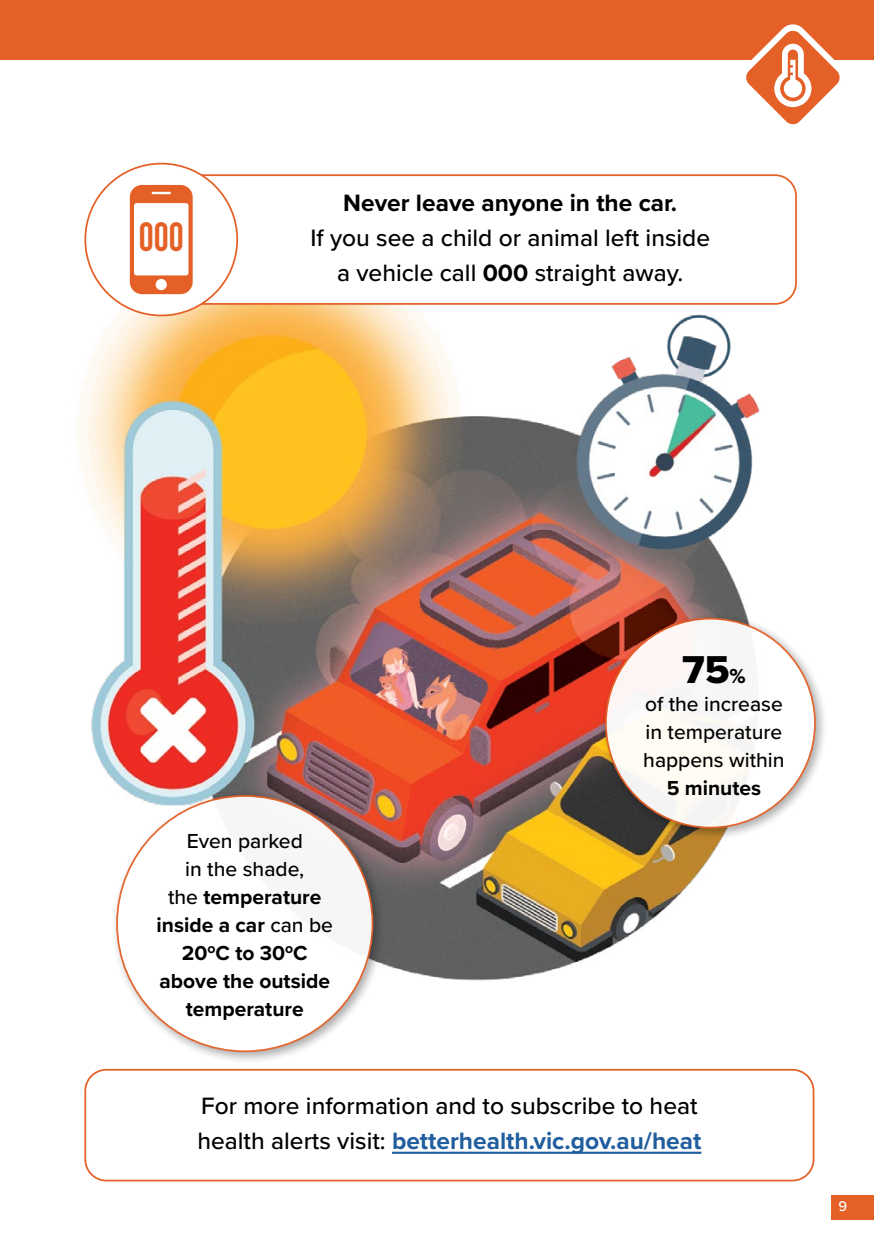
<style>
.page{position:relative;width:874px;height:1241px;background:#fff}
.page>*{position:absolute;margin:0;border:0;box-sizing:border-box;transform-origin:0 0}
.t1{font:40.25px "Proxima Nova Extrabld";color:#000}
.t2{font:700 40.25px "DIN Condensed";color:#e46026}
.t3{font:500 24.5px/35px "Proxima Nova";color:#000;text-align:center}
.t4{font:700 24.5px "Proxima Nova";color:#000}
.t5{font:700 21px/28px "Proxima Nova";color:#000;text-align:center}
.t6{font:500 21px/28px "Proxima Nova";color:#000;text-align:justify}
.t7{font:500 14.53px "Proxima Nova";color:#fff}
.s1{font-weight:700}
.s2{font-weight:500}
.s3{font-size:21px}
.s4{font-weight:700;color:#215e9e}
</style>
<div class="page">
<img style="left:75px;top:183px;width:722px;height:798px">
<div style="left:148px;top:175px;width:647px;height:129px;background:#fff;border-radius:21px"></div>
<div style="left:147px;top:174px;width:649px;height:131px;border:2px solid #e46026;border-radius:21px"></div>
<div style="left:85px;top:164px;width:152px;height:151px;background:#fff;border-radius:50%"></div>
<div style="left:831px;top:1194px;width:42px;height:25px;background:#e46026"></div>
<div style="left:0;top:0;width:873px;height:60px;background:#e46026"></div>
<div style="left:111px;top:789px;width:274px;height:274px;background:#000;opacity:.35"></div>
<div style="left:117px;top:795px;width:255px;height:256px;background:#fff;border-radius:50%"></div>
<div style="left:599px;top:612px;width:228px;height:228px;background:#000;opacity:.35"></div>
<div style="left:605px;top:618px;width:209px;height:209px;background:#fef9f5;border-radius:50%"></div>
<svg style="left:746px;top:24px;width:94px;height:101px"></svg>
<hr style="left:392px;top:1151px;width:309px;height:2px;background:#215e9e">
<div style="left:84px;top:1068px;width:730px;height:113px;border:2px solid #e46026;border-radius:21px"></div>
<svg style="left:130px;top:185px;width:62px;height:109px"></svg>
<h1 class="t2" style="left:139px;top:209px;width:46px">000</h1>
<p class="t4" style="left:343px;top:184px;width:335px">Never leave anyone in the car.</p>
<p class="t3" style="left:310px;top:219px;width:401px">If you see a child or animal left inside a vehicle call <span class="s1">000</span> straight away.</p>
<p class="t5" style="left:156px;top:826px;width:178px"><span class="s2">Even parked<br>in the shade,<br>the</span> temperature inside a car <span class="s2">can be<br></span>20<sup>o</sup>C to 30<sup>o</sup>C above the outside temperature</p>
<h1 class="t1" style="left:681px;top:639px;width:65px">75<span class="s3">%</span></h1>
<p class="t6" style="left:643px;top:689px;width:143px">of the increase in temperature happens within</p>
<p class="t5" style="left:666px;top:773px;width:96px">5 minutes</p>
<p class="t3" style="left:197px;top:1087px;width:505px;text-align:left">For more information and to subscribe to heat health alerts visit: <span class="s4">betterhealth.vic.gov.au/heat</span></p>
<p class="t7" style="left:838px;top:1195px;width:10px">9</p>
</div>
